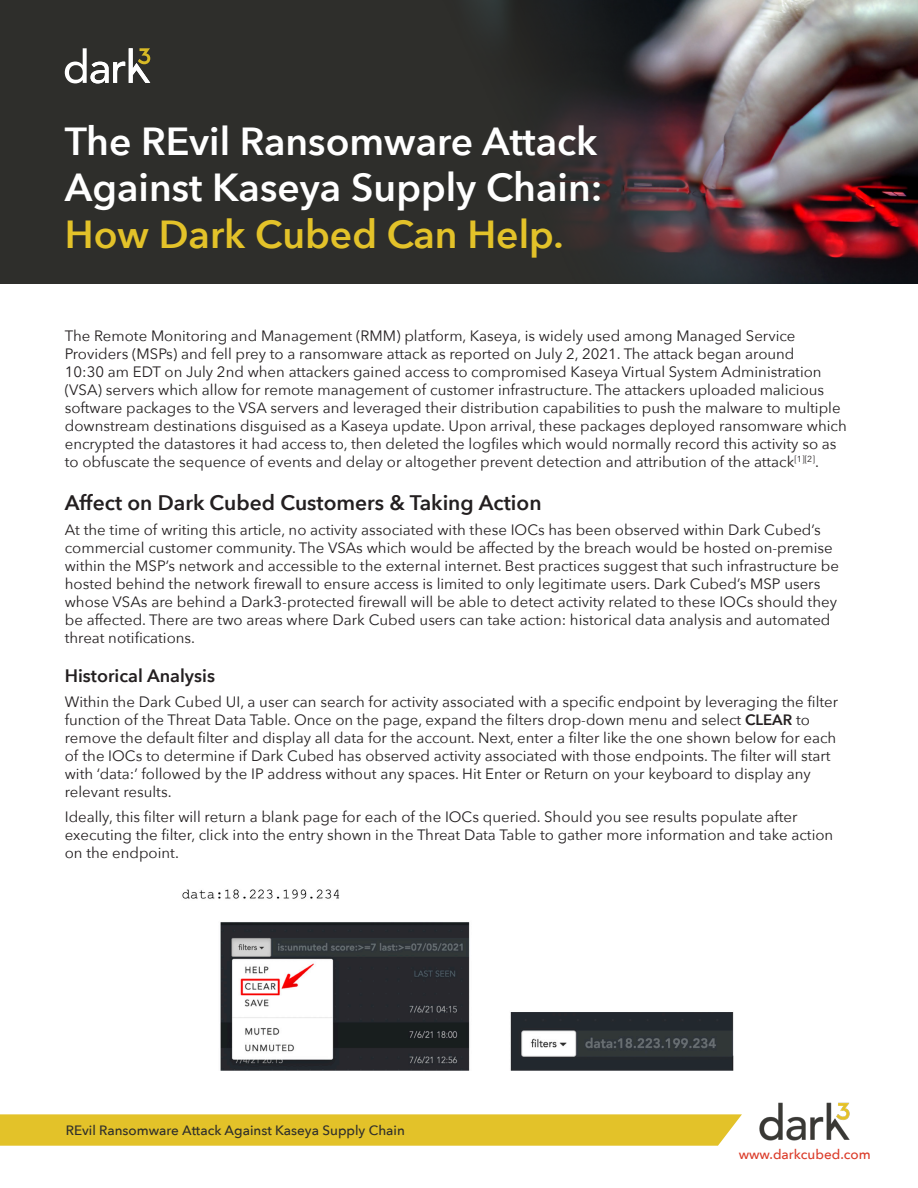
<style>
.page{position:relative;width:918px;height:1188px;background:#fff}
.page>*{position:absolute;margin:0;border:0;box-sizing:border-box;transform-origin:0 0}
.t1{font:600 39px/47px "Avenir Next";color:#fff}
.t2{font:600 21px "Avenir Next";color:#231f20}
.t3{font:600 18px "Avenir Next";color:#231f20}
.t4{font:15px/18px "Avenir Next";color:#231f20}
.t5{font:500 13.5px "Avenir Next";color:#2e2e2b}
.t6{font:500 13.5px "Avenir Next";color:#db3b29}
.s1{color:#e3c229}
.s2{font-weight:600}
</style>
<div class="page">
<img style="left:759px;top:1103px;width:91px;height:38px">
<svg style="left:0;top:1114px;width:742px;height:32px;background:#e4c430"></svg>
<div style="left:0;top:0;width:918px;height:284px;background:#2e2e2b"></div>
<svg style="left:65px;top:48px;width:85px;height:35px"></svg>
<img style="left:182px;top:889px;width:552px;height:182px">
<img style="left:477px;top:0;width:441px;height:284px">
<p class="t1" style="left:65px;top:117px;width:539px">The REvil Ransomware Attack<br>Against Kaseya Supply Chain:<br><span class="s1">How Dark Cubed Can Help.</span></p>
<p class="t4" style="left:65px;top:326px;width:783px">The Remote Monitoring and Management (RMM) platform, Kaseya, is widely used among Managed Service Providers (MSPs) and fell prey to a ransomware attack as reported on July 2, 2021. The attack began around<br>10:30 am EDT on July 2nd when attackers gained access to compromised Kaseya Virtual System Administration (VSA) servers which allow for remote management of customer infrastructure. The attackers uploaded malicious software packages to the VSA servers and leveraged their distribution capabilities to push the malware to multiple downstream destinations disguised as a Kaseya update. Upon arrival, these packages deployed ransomware which encrypted the datastores it had access to, then deleted the logfiles which would normally record this activity so as to obfuscate the sequence of events and delay or altogether prevent detection and attribution of the attack<sup>[1][2]</sup>.</p>
<p class="t2" style="left:65px;top:485px;width:478px">Affect on Dark Cubed Customers &amp; Taking Action</p>
<p class="t4" style="left:65px;top:520px;width:776px">At the time of writing this article, no activity associated with these IOCs has been observed within Dark Cubed’s commercial customer community. The VSAs which would be affected by the breach would be hosted on-premise within the MSP’s network and accessible to the external internet. Best practices suggest that such infrastructure be hosted behind the network firewall to ensure access is limited to only legitimate users. Dark Cubed’s MSP users whose VSAs are behind a Dark3-protected firewall will be able to detect activity related to these IOCs should they be affected. There are two areas where Dark Cubed users can take action: historical data analysis and automated threat notifications.</p>
<p class="t3" style="left:65px;top:661px;width:152px">Historical Analysis</p>
<p class="t4" style="left:65px;top:692px;width:775px">Within the Dark Cubed UI, a user can search for activity associated with a specific endpoint by leveraging the filter function of the Threat Data Table. Once on the page, expand the filters drop-down menu and select <span class="s2">CLEAR</span> to remove the default filter and display all data for the account. Next, enter a filter like the one shown below for each of the IOCs to determine if Dark Cubed has observed activity associated with those endpoints. The filter will start with ‘data:’ followed by the IP address without any spaces. Hit Enter or Return on your keyboard to display any relevant results.</p>
<p class="t4" style="left:65px;top:807px;width:770px">Ideally, this filter will return a blank page for each of the IOCs queried. Should you see results populate after executing the filter, click into the entry shown in the Threat Data Table to gather more information and take action on the endpoint.</p>
<p class="t5" style="left:66px;top:1119px;width:341px">REvil Ransomware Attack Against Kaseya Supply Chain</p>
<p class="t6" style="left:739px;top:1143px;width:134px">www.darkcubed.com</p>
</div>
